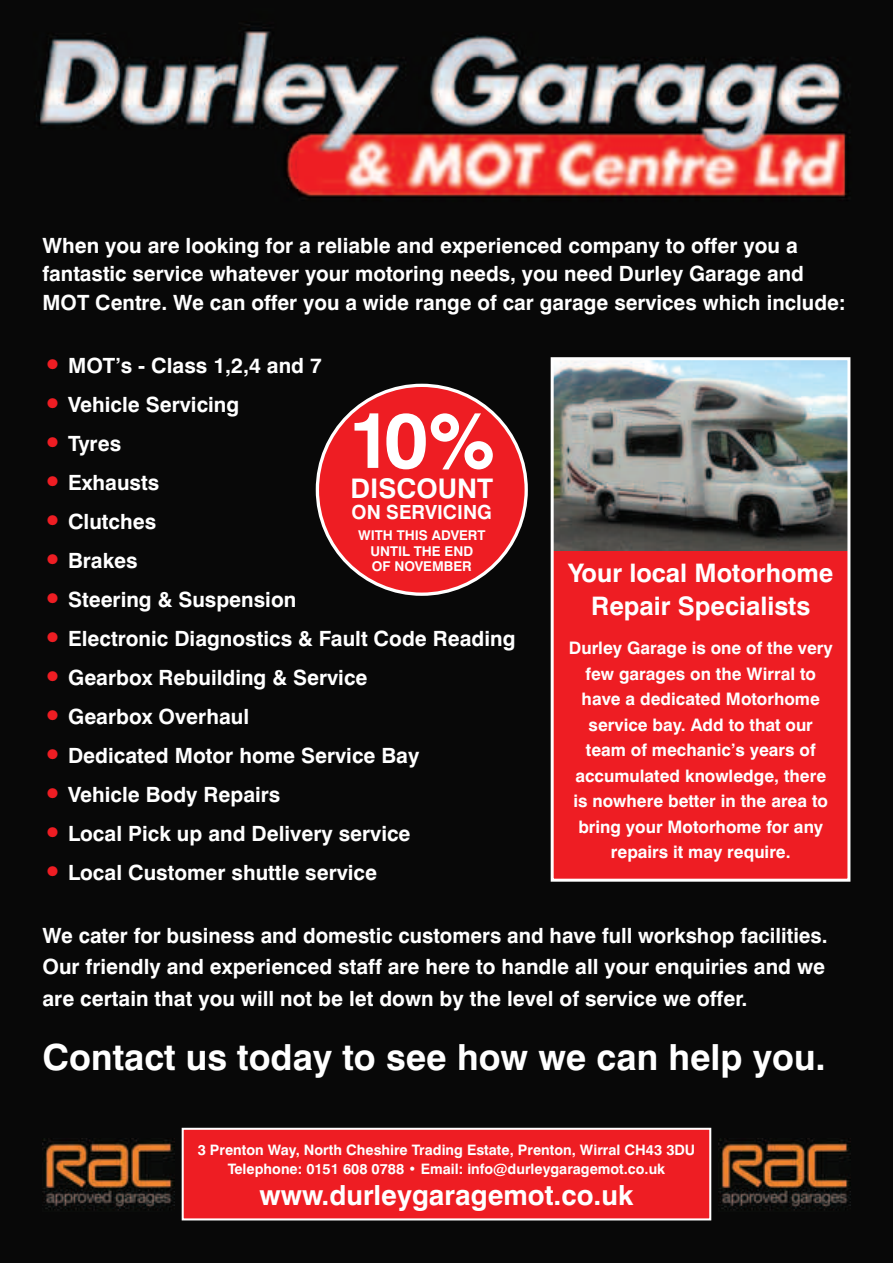
<style>
.page{position:relative;width:893px;height:1263px;background:#fff}
.page>*{position:absolute;margin:0;border:0;box-sizing:border-box;transform-origin:0 0}
.t1{font:700 78px "Swiss 721 BT";color:#fff}
.t2{font:700 36px "Swiss 721 BT";color:#fff}
.t3{font:700 27.75px "Swiss 721 BT";color:#fff}
.t4{font:700 27px "Swiss 721 BT";color:#fff}
.t5{font:700 25.5px/33px "Swiss 721 BT";color:#fff;text-align:center}
.t6{font:700 21px/28.5px "Swiss 721 BT";color:#fff}
.t7{font:700 19.5px "Swiss 721 BT";color:#fff}
.t8{font:700 17.25px/25.5px "Swiss 721 BT";color:#fff;text-align:center}
.t9{font:700 14.4px/19.5px "Swiss 721 BT";color:#fff;text-align:center}
.t10{font:700 13.5px/15.8px "Swiss 721 BT";color:#fff;text-align:center}
.s1{font-size:34.5px;color:#ee1d23}
</style>
<div class="page">
<img style="left:0;top:0;width:893px;height:1263px">
<div style="left:183px;top:1129px;width:527px;height:90px;background:#ee1d23"></div>
<div style="left:182px;top:1128px;width:529px;height:92px;border:2px solid #fff"></div>
<div style="left:552px;top:359px;width:297px;height:521px;background:#ee1d23"></div>
<img style="left:555px;top:361px;width:291px;height:189px">
<div style="left:551px;top:357px;width:299px;height:525px;border:3px solid #fff"></div>
<div style="left:317px;top:385px;width:209px;height:209px;background:#ee1d23;border-radius:50%"></div>
<img style="left:43px;top:1139px;width:131px;height:73px">
<img style="left:719px;top:1139px;width:131px;height:73px">
<p class="t6" style="left:43px;top:233px;width:804px">When you are looking for a reliable and experienced company to offer you a fantastic service whatever your motoring needs, you need Durley Garage and<br>MOT Centre. We can offer you a wide range of car garage services which include:</p>
<p class="t6" style="left:43px;top:353px;width:281px"><span class="s1">•</span> MOT’s - Class 1,2,4 and 7</p>
<p class="t6" style="left:43px;top:392px;width:198px"><span class="s1">•</span> Vehicle Servicing</p>
<p class="t6" style="left:43px;top:431px;width:80px"><span class="s1">•</span> Tyres</p>
<p class="t6" style="left:43px;top:470px;width:118px"><span class="s1">•</span> Exhausts</p>
<p class="t6" style="left:43px;top:509px;width:115px"><span class="s1">•</span> Clutches</p>
<p class="t6" style="left:43px;top:548px;width:97px"><span class="s1">•</span> Brakes</p>
<p class="t6" style="left:43px;top:587px;width:255px"><span class="s1">•</span> Steering &amp; Suspension</p>
<p class="t6" style="left:43px;top:626px;width:475px"><span class="s1">•</span> Electronic Diagnostics &amp; Fault Code Reading</p>
<p class="t6" style="left:43px;top:665px;width:327px"><span class="s1">•</span> Gearbox Rebuilding &amp; Service</p>
<p class="t6" style="left:43px;top:704px;width:208px"><span class="s1">•</span> Gearbox Overhaul</p>
<p class="t6" style="left:43px;top:743px;width:378px"><span class="s1">•</span> Dedicated Motor home Service Bay</p>
<p class="t6" style="left:43px;top:782px;width:239px"><span class="s1">•</span> Vehicle Body Repairs</p>
<p class="t6" style="left:43px;top:821px;width:370px"><span class="s1">•</span> Local Pick up and Delivery service</p>
<p class="t6" style="left:43px;top:860px;width:336px"><span class="s1">•</span> Local Customer shuttle service</p>
<h1 class="t1" style="left:348px;top:410px;width:148px">10%</h1>
<p class="t4" style="left:350px;top:478px;width:144px">DISCOUNT</p>
<p class="t7" style="left:352px;top:504px;width:142px">ON SERVICING</p>
<p class="t10" style="left:358px;top:528px;width:129px">WITH THIS ADVERT<br>UNTIL THE END<br>OF NOVEMBER</p>
<p class="t5" style="left:568px;top:559px;width:267px">Your local Motorhome<br>Repair Specialists</p>
<p class="t8" style="left:569px;top:637px;width:265px">Durley Garage is one of the very few garages on the Wirral to have a dedicated Motorhome service bay. Add to that our team of mechanic’s years of accumulated knowledge, there is nowhere better in the area to bring your Motorhome for any repairs it may require.</p>
<p class="t6" style="left:43px;top:922px;width:787px;line-height:31.5px;text-align:justify">We cater for business and domestic customers and have full workshop facilities.<br>Our friendly and experienced staff are here to handle all your enquiries and we are certain that you will not be let down by the level of service we offer.</p>
<h2 class="t2" style="left:43px;top:1044px;width:785px">Contact us today to see how we can help you.</h2>
<p class="t9" style="left:198px;top:1141px;width:499px">3 Prenton Way, North Cheshire Trading Estate, Prenton, Wirral CH43 3DU<br>Telephone: 0151 608 0788 • Email: info@durleygaragemot.co.uk</p>
<h3 class="t3" style="left:260px;top:1184px;width:375px">www.durleygaragemot.co.uk</h3>
</div>
